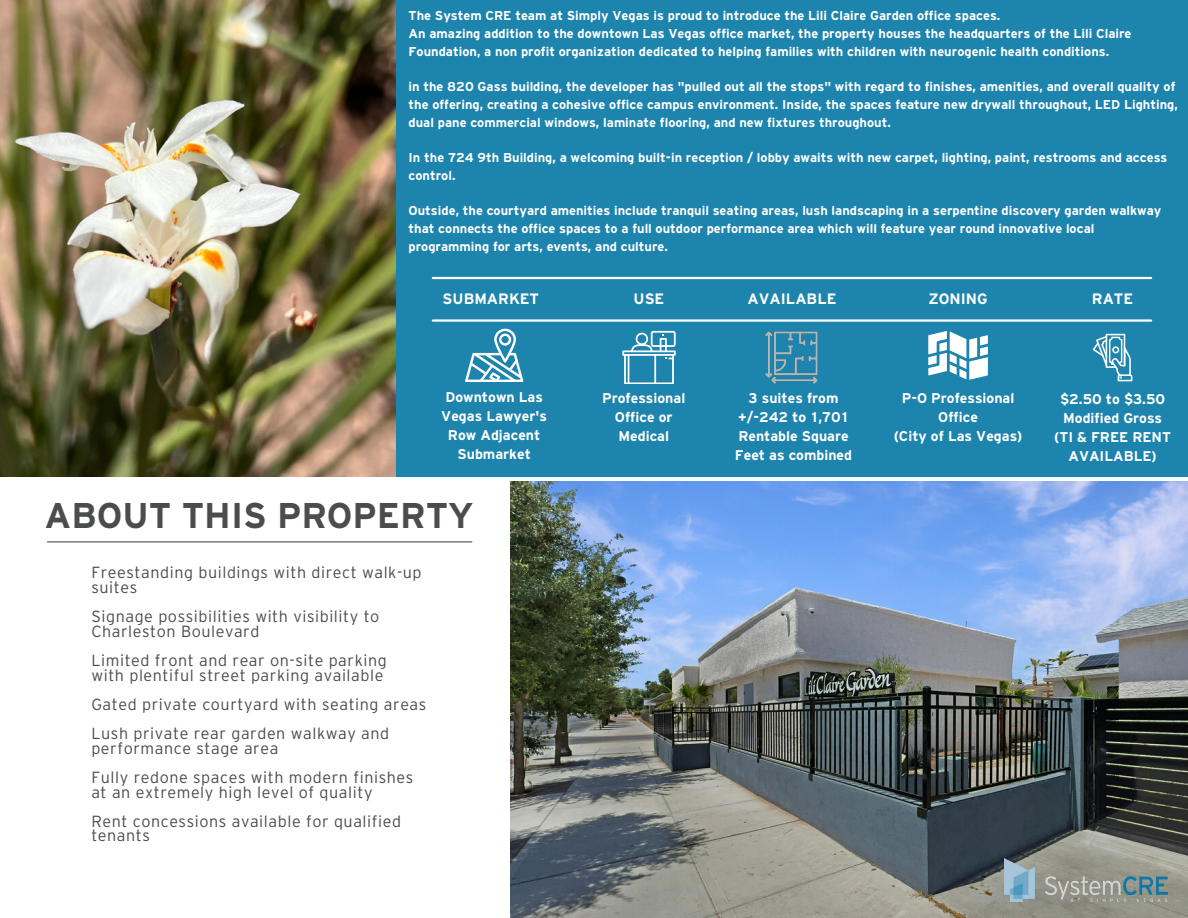
<style>
.page{position:relative;width:1188px;height:918px;background:#fff}
.page>*{position:absolute;margin:0;border:0;box-sizing:border-box;transform-origin:0 0}
.t1{font:700 35.7px "Interstate CE";color:#4b4c4e}
.t2{font:300 16.2px/14.7px "Interstate CE";letter-spacing:.035em;color:#4b4c4e}
.t3{font:700 15px "Interstate CE";color:#fff}
.t4{font:700 14.1px/19.2px "Interstate CE";color:#fff;text-align:center}
.t5{font:700 12.9px/17.7px "Interstate CE";color:#fff}
</style>
<div class="page">
<div style="left:396px;top:0;width:792px;height:476px;background:#1d84ae"></div>
<hr style="left:47px;top:541px;width:425px;height:1px;background:#4b4c4e">
<img style="left:510px;top:481px;width:678px;height:437px">
<img style="left:0;top:0;width:396px;height:477px">
<img style="left:765px;top:331px;width:53px;height:53px">
<svg style="left:622px;top:331px;width:53px;height:53px"></svg>
<svg style="left:465px;top:329px;width:58px;height:53px"></svg>
<svg style="left:928px;top:331px;width:60px;height:48px"></svg>
<hr style="left:433px;top:277px;width:718px;height:2px;background:#fff">
<hr style="left:433px;top:319px;width:718px;height:3px;background:#fff">
<svg style="left:1093px;top:334px;width:39px;height:47px"></svg>
<img style="left:1005px;top:859px;width:163px;height:42px">
<p class="t5" style="left:409px;top:8px;width:593px">The System CRE team at Simply Vegas is proud to introduce the Lili Claire Garden office spaces.</p>
<p class="t5" style="left:409px;top:26px;width:725px">An amazing addition to the downtown Las Vegas office market, the property houses the headquarters of the Lili Claire<br>Foundation, a non profit organization dedicated to helping families with children with neurogenic health conditions.</p>
<p class="t5" style="left:409px;top:79px;width:771px">in the 820 Gass building, the developer has "pulled out all the stops" with regard to finishes, amenities, and overall quality of the offering, creating a cohesive office campus environment. Inside, the spaces feature new drywall throughout, LED Lighting, dual pane commercial windows, laminate flooring, and new fixtures throughout.</p>
<p class="t5" style="left:409px;top:150px;width:760px">In the 724 9th Building, a welcoming built-in reception / lobby awaits with new carpet, lighting, paint, restrooms and access control.</p>
<p class="t5" style="left:409px;top:203px;width:754px">Outside, the courtyard amenities include tranquil seating areas, lush landscaping in a serpentine discovery garden walkway that connects the office spaces to a full outdoor performance area which will feature year round innovative local programming for arts, events, and culture.</p>
<h2 class="t3" style="left:443px;top:293px;width:98px">SUBMARKET</h2>
<h2 class="t3" style="left:634px;top:293px;width:32px">USE</h2>
<h2 class="t3" style="left:748px;top:293px;width:90px">AVAILABLE</h2>
<h2 class="t3" style="left:928px;top:293px;width:61px">ZONING</h2>
<p class="t3" style="left:1092px;top:293px;width:43px">RATE</p>
<p class="t4" style="left:441px;top:389px;width:107px;line-height:18.8px">Downtown Las<br>Vegas Lawyer's<br>Row Adjacent<br>Submarket</p>
<p class="t4" style="left:602px;top:390px;width:85px">Professional<br>Office or<br>Medical</p>
<p class="t4" style="left:735px;top:390px;width:119px">3 suites from +/-242 to 1,701<br>Rentable Square<br>Feet as combined</p>
<p class="t4" style="left:902px;top:390px;width:114px">P-O Professional<br>Office</p>
<p class="t4" style="left:894px;top:428px;width:130px">(City of Las Vegas)</p>
<p class="t1" style="left:45px;top:502px;width:431px">ABOUT THIS PROPERTY</p>
<p class="t2" style="left:91px;top:566px;width:332px">Freestanding buildings with direct walk-up suites</p>
<p class="t2" style="left:91px;top:610px;width:290px">Signage possibilities with visibility to<br>Charleston Boulevard</p>
<p class="t2" style="left:91px;top:654px;width:297px">Limited front and rear on-site parking with plentiful street parking available</p>
<h1 class="t2" style="left:91px;top:698px;width:337px">Gated private courtyard with seating areas</h1>
<h3 class="t2" style="left:91px;top:727px;width:299px">Lush private rear garden walkway and performance stage area</h3>
<h3 class="t2" style="left:91px;top:771px;width:323px">Fully redone spaces with modern finishes at an extremely high level of quality</h3>
<h3 class="t2" style="left:91px;top:815px;width:311px">Rent concessions available for qualified tenants</h3>
<p class="t4" style="left:1060px;top:390px;width:107px;text-align:left">$2.50 to $3.50<br>Modified Gross</p>
<p class="t4" style="left:1054px;top:428px;width:118px">(TI &amp; FREE RENT<br>AVAILABLE)</p>
</div>
